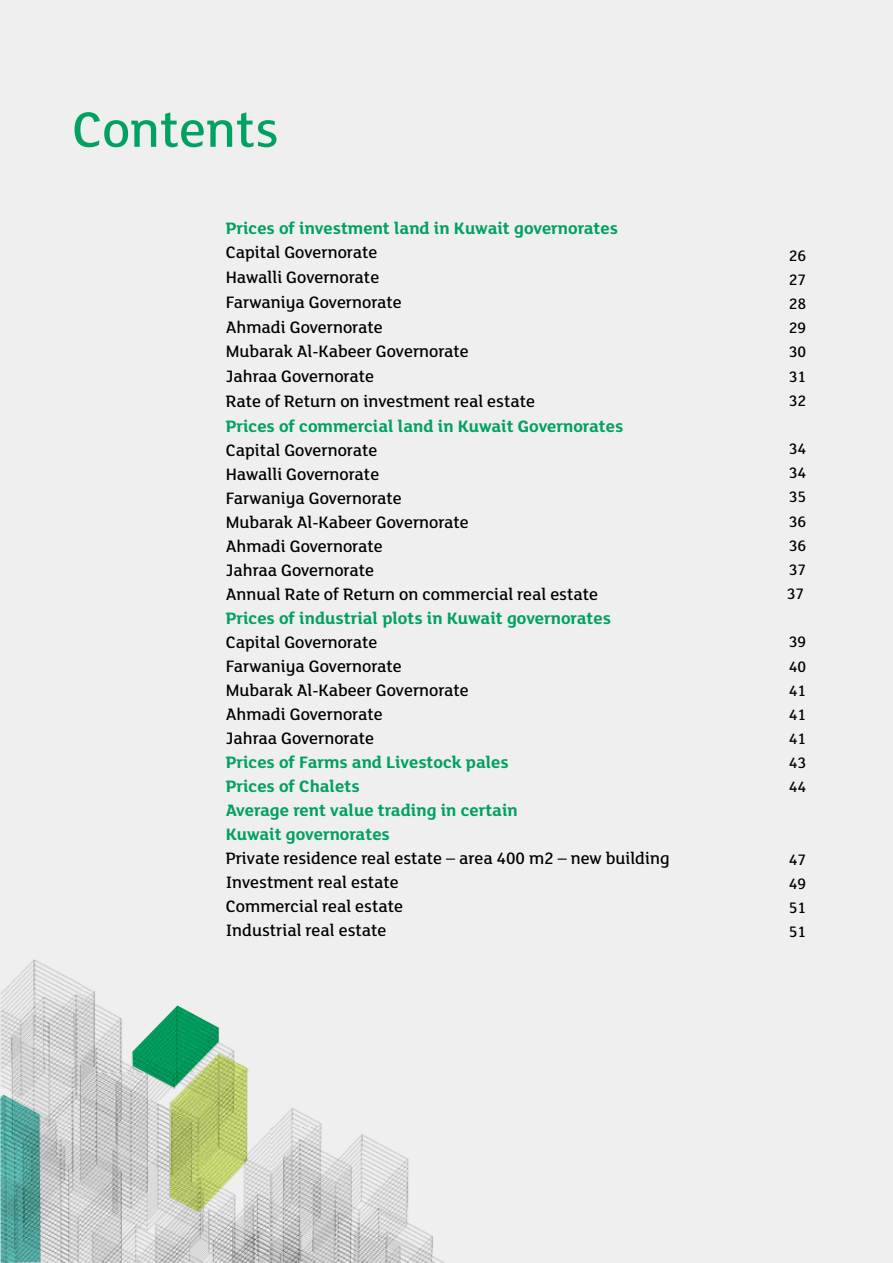
<style>
.page{position:relative;width:893px;height:1263px;background:#efeff0}
.page>*{position:absolute;margin:0;border:0;box-sizing:border-box;transform-origin:0 0}
.t1{font:500 54px "FS Lola";color:#00a161}
.t2{font:500 18px/24px "FS Lola";color:#000}
.t3{font:700 18px/24px "FS Lola";color:#00a161}
.t4{font:500 16.5px/24.2px "FS Lola";color:#000;text-align:justify}
</style>
<div class="page">
<img style="left:1px;top:959px;width:81px;height:168px">
<img style="left:271px;top:1108px;width:174px;height:155px">
<img style="left:81px;top:991px;width:168px;height:82px">
<img style="left:244px;top:1073px;width:27px;height:190px">
<img style="left:81px;top:1073px;width:89px;height:27px">
<img style="left:81px;top:1100px;width:108px;height:163px">
<img style="left:40px;top:1127px;width:42px;height:136px">
<img style="left:217px;top:1212px;width:27px;height:51px">
<img style="left:189px;top:1212px;width:28px;height:51px">
<img style="left:170px;top:1054px;width:77px;height:158px">
<img style="left:132px;top:1005px;width:87px;height:83px">
<svg style="left:0;top:1097px;width:1px;height:166px"></svg>
<img style="left:1px;top:1095px;width:39px;height:168px">
<h1 class="t1" style="left:72px;top:94px;width:208px">Contents</h1>
<p class="t3" style="left:226px;top:215px;width:394px">Prices of investment land in Kuwait governorates</p>
<p class="t2" style="left:226px;top:239px;width:311px;line-height:24.8px">Capital Governorate<br>Hawalli Governorate<br>Farwaniya Governorate<br>Ahmadi Governorate<br>Mubarak Al-Kabeer Governorate<br>Jahraa Governorate<br>Rate of Return on investment real estate</p>
<p class="t3" style="left:226px;top:413px;width:399px">Prices of commercial land in Kuwait Governorates</p>
<p class="t2" style="left:226px;top:438px;width:374px">Capital Governorate<br>Hawalli Governorate<br>Farwaniya Governorate<br>Mubarak Al-Kabeer Governorate<br>Ahmadi Governorate<br>Jahraa Governorate<br>Annual Rate of Return on commercial real estate</p>
<p class="t3" style="left:226px;top:605px;width:387px">Prices of industrial plots in Kuwait governorates</p>
<p class="t2" style="left:226px;top:630px;width:245px">Capital Governorate<br>Farwaniya Governorate<br>Mubarak Al-Kabeer Governorate<br>Ahmadi Governorate<br>Jahraa Governorate</p>
<p class="t3" style="left:226px;top:749px;width:294px">Prices of Farms and Livestock pales<br>Prices of Chalets<br>Average rent value trading in certain<br>Kuwait governorates</p>
<p class="t2" style="left:226px;top:846px;width:445px">Private residence real estate – area 400 m2 – new building<br>Investment real estate<br>Commercial real estate<br>Industrial real estate</p>
<p class="t4" style="left:789px;top:243px;width:19px">26<br>27<br>28<br>29<br>30<br>31<br>32</p>
<p class="t4" style="left:787px;top:436px;width:21px">34<br>34<br>35<br>36<br>36<br>37<br>37</p>
<p class="t4" style="left:789px;top:629px;width:19px">39<br>40<br>41<br>41<br>41<br>43<br>44</p>
<p class="t4" style="left:789px;top:847px;width:19px">47<br>49<br>51<br>51</p>
</div>
